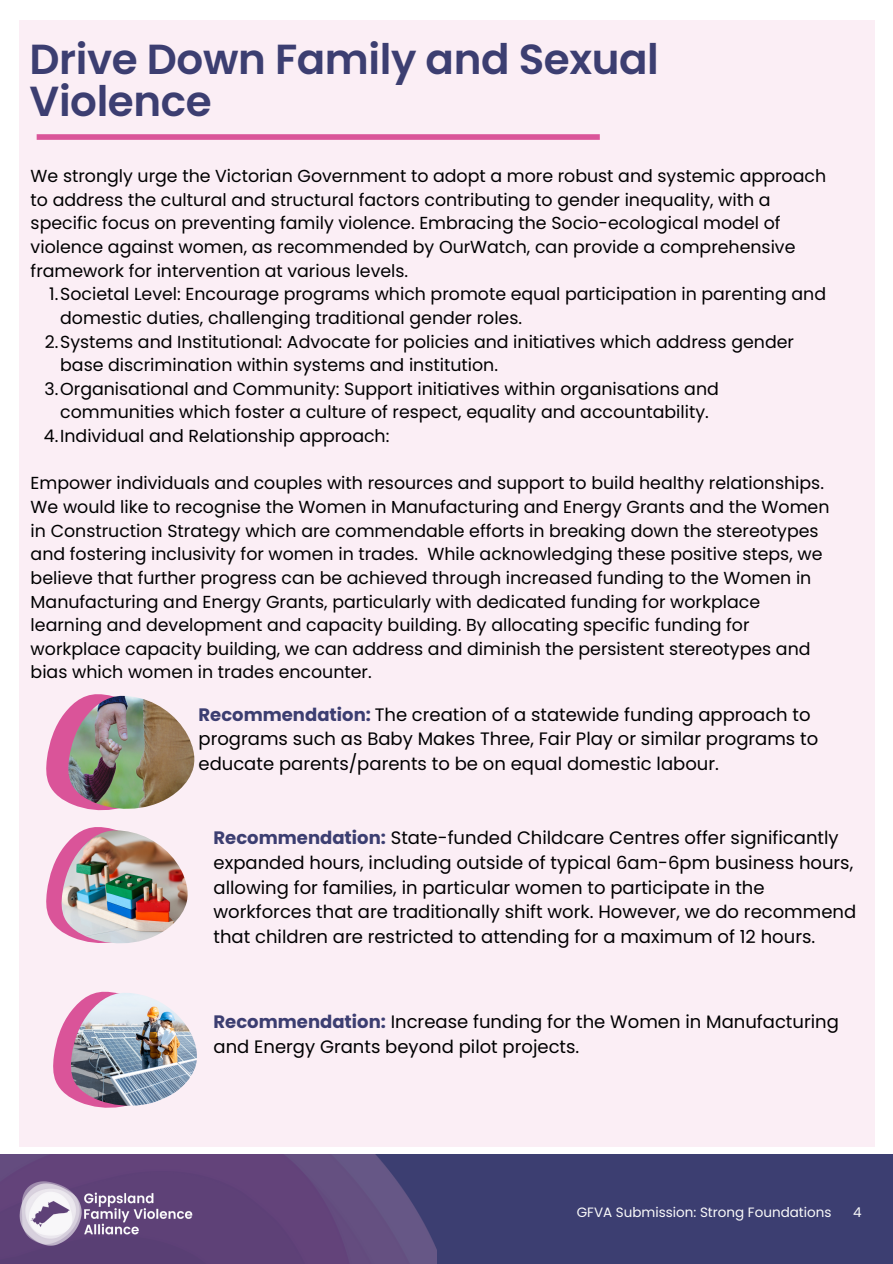
<style>
.page{position:relative;width:893px;height:1264px;background:#fff}
.page>*{position:absolute;margin:0;border:0;box-sizing:border-box;transform-origin:0 0}
.t1{font:600 42px/41.7px "Poppins";letter-spacing:-.01em;color:#3c3e71}
.t2{font:18px/24.8px "Poppins";color:#000001}
.t3{font:17.4px/23.7px "Poppins";color:#000001}
.t4{font:13.5px "Poppins";color:#fafafa}
.s1{font-weight:700;color:#3c3e71}
</style>
<div class="page">
<div style="left:0;top:1153px;width:892px;height:110px;background:#3c3e71"></div>
<img style="left:0;top:1154px;width:437px;height:109px">
<img style="left:16px;top:1179px;width:179px;height:68px">
<div style="left:19px;top:21px;width:855px;height:1125px;background:#fbeef5"></div>
<div style="left:37px;top:134px;width:562px;height:6px;background:#da5499"></div>
<svg style="left:46px;top:709px;width:22px;height:94px"></svg>
<img style="left:68px;top:694px;width:126px;height:117px">
<svg style="left:46px;top:827px;width:75px;height:117px"></svg>
<img style="left:61px;top:830px;width:127px;height:113px">
<svg style="left:53px;top:991px;width:87px;height:117px"></svg>
<img style="left:70px;top:992px;width:127px;height:113px">
<h1 class="t1" style="left:30px;top:39px;width:630px">Drive Down Family and Sexual<br>Violence</h1>
<p class="t3" style="left:31px;top:164px;width:797px">We strongly urge the Victorian Government to adopt a more robust and systemic approach to address the cultural and structural factors contributing to gender inequality, with a specific focus on preventing family violence. Embracing the Socio-ecological model of violence against women, as recommended by OurWatch, can provide a comprehensive framework for intervention at various levels.</p>
<p class="t3" style="left:49px;top:282px;width:778px">1.Societal Level: Encourage programs which promote equal participation in parenting and</p>
<p class="t3" style="left:60px;top:306px;width:463px">domestic duties, challenging traditional gender roles.</p>
<p class="t3" style="left:45px;top:329px;width:750px">2.Systems and Institutional: Advocate for policies and initiatives which address gender</p>
<p class="t3" style="left:60px;top:353px;width:439px">base discrimination within systems and institution.</p>
<p class="t3" style="left:45px;top:377px;width:675px">3.Organisational and Community: Support initiatives within organisations and</p>
<p class="t3" style="left:60px;top:400px;width:650px">communities which foster a culture of respect, equality and accountability.</p>
<p class="t3" style="left:44px;top:424px;width:347px">4.Individual and Relationship approach:</p>
<p class="t3" style="left:31px;top:471px;width:800px">Empower individuals and couples with resources and support to build healthy relationships.<br>We would like to recognise the Women in Manufacturing and Energy Grants and the Women in Construction Strategy which are commendable efforts in breaking down the stereotypes and fostering inclusivity for women in trades. While acknowledging these positive steps, we believe that further progress can be achieved through increased funding to the Women in Manufacturing and Energy Grants, particularly with dedicated funding for workplace learning and development and capacity building. By allocating specific funding for workplace capacity building, we can address and diminish the persistent stereotypes and bias which women in trades encounter.</p>
<p class="t2" style="left:198px;top:702px;width:621px"><span class="s1">Recommendation:</span> The creation of a statewide funding approach to programs such as Baby Makes Three, Fair Play or similar programs to educate parents/parents to be on equal domestic labour.</p>
<p class="t2" style="left:213px;top:825px;width:644px"><span class="s1">Recommendation:</span> State-funded Childcare Centres offer significantly expanded hours, including outside of typical 6am-6pm business hours, allowing for families, in particular women to participate in the workforces that are traditionally shift work. However, we do recommend that children are restricted to attending for a maximum of 12 hours.</p>
<p class="t2" style="left:213px;top:1009px;width:626px"><span class="s1">Recommendation:</span> Increase funding for the Women in Manufacturing and Energy Grants beyond pilot projects.</p>
<p class="t4" style="left:576px;top:1202px;width:256px">GFVA Submission: Strong Foundations</p>
<p class="t4" style="left:853px;top:1202px;width:10px">4</p>
</div>
